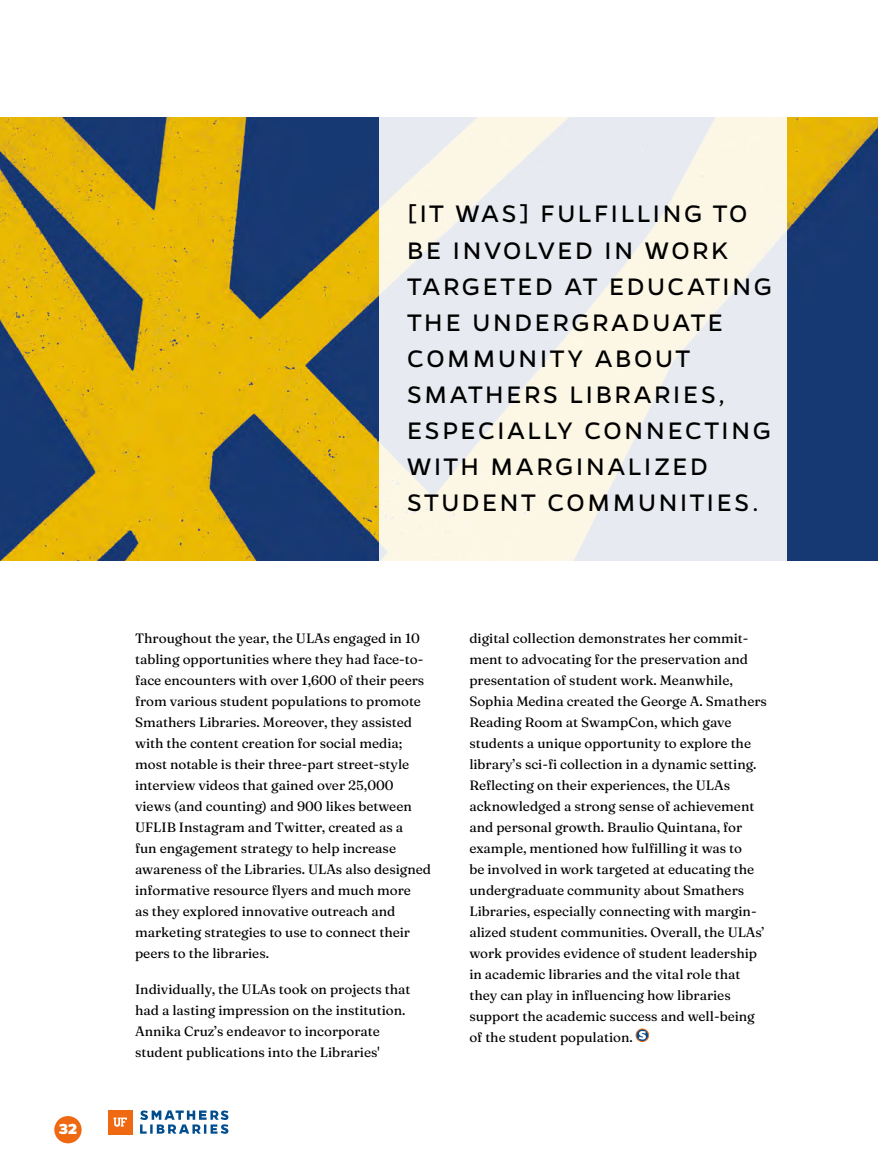
<style>
.page{position:relative;width:878px;height:1175px;background:#fff}
.page>*{position:absolute;margin:0;border:0;box-sizing:border-box;transform-origin:0 0}
.t1{font:27px/36px "Gentona";letter-spacing:.095em;color:#000}
.t2{font:800 16.5px "Gentona";color:#fff}
.Normal__Web{font:900 13.5px/21px "Fraunces 9 pt";color:#000}
</style>
<div class="page">
<div style="left:54px;top:1116px;width:28px;height:27px;background:#ee6911;border-radius:50%"></div>
<div style="left:108px;top:1109px;width:24px;height:25px;background:#ee6911"></div>
<svg style="left:114px;top:1117px;width:13px;height:9px"></svg>
<svg style="left:140px;top:1110px;width:88px;height:23px"></svg>
<img style="left:0;top:118px;width:878px;height:442px">
<svg style="left:379px;top:117px;width:408px;height:444px;background:#efefeb"></svg>
<div style="left:636px;top:1028px;width:12px;height:13px;border:1px solid #ee6911;border-radius:50%"></div>
<svg style="left:638px;top:1031px;width:8px;height:8px"></svg>
<p class="t2" style="left:59px;top:1119px;width:20px">32</p>
<p class="t1" style="left:407px;top:196px;width:366px">[IT WAS] FULFILLING TO<br>BE INVOLVED IN WORK<br>TARGETED AT EDUCATING<br>THE UNDERGRADUATE<br>COMMUNITY ABOUT<br>SMATHERS LIBRARIES,<br>ESPECIALLY CONNECTING<br>WITH MARGINALIZED<br>STUDENT COMMUNITIES.</p>
<p class="Normal__Web" style="left:135px;top:626px;width:297px">Throughout the year, the ULAs engaged in 10 tabling opportunities where they had face-to&shy;face encounters with over 1,600 of their peers from various student populations to promote Smathers Libraries. Moreover, they assisted with the content creation for social media; most notable is their three-part street-style interview videos that gained over 25,000 views (and counting) and 900 likes between UFLIB Instagram and Twitter, created as a<br>fun engagement strategy to help increase awareness of the Libraries. ULAs also designed informative resource flyers and much more<br>as they explored innovative outreach and marketing strategies to use to connect their peers to the libraries.</p>
<p class="Normal__Web" style="left:135px;top:977px;width:277px">Individually, the ULAs took on projects that had a lasting impression on the institution.<br>Annika Cruz’s endeavor to incorporate student publications into the Libraries'</p>
<p class="Normal__Web" style="left:469px;top:626px;width:299px">digital collection demonstrates her commit&shy;ment to advocating for the preservation and presentation of student work. Meanwhile, Sophia Medina created the George A. Smathers Reading Room at SwampCon, which gave students a unique opportunity to explore the library’s sci-fi collection in a dynamic setting.<br>Reflecting on their experiences, the ULAs acknowledged a strong sense of achievement and personal growth. Braulio Quintana, for example, mentioned how fulfilling it was to<br>be involved in work targeted at educating the undergraduate community about Smathers Libraries, especially connecting with margin&shy;alized student communities. Overall, the ULAs’ work provides evidence of student leadership in academic libraries and the vital role that they can play in influencing how libraries support the academic success and well-being of the student population.</p>
</div>
